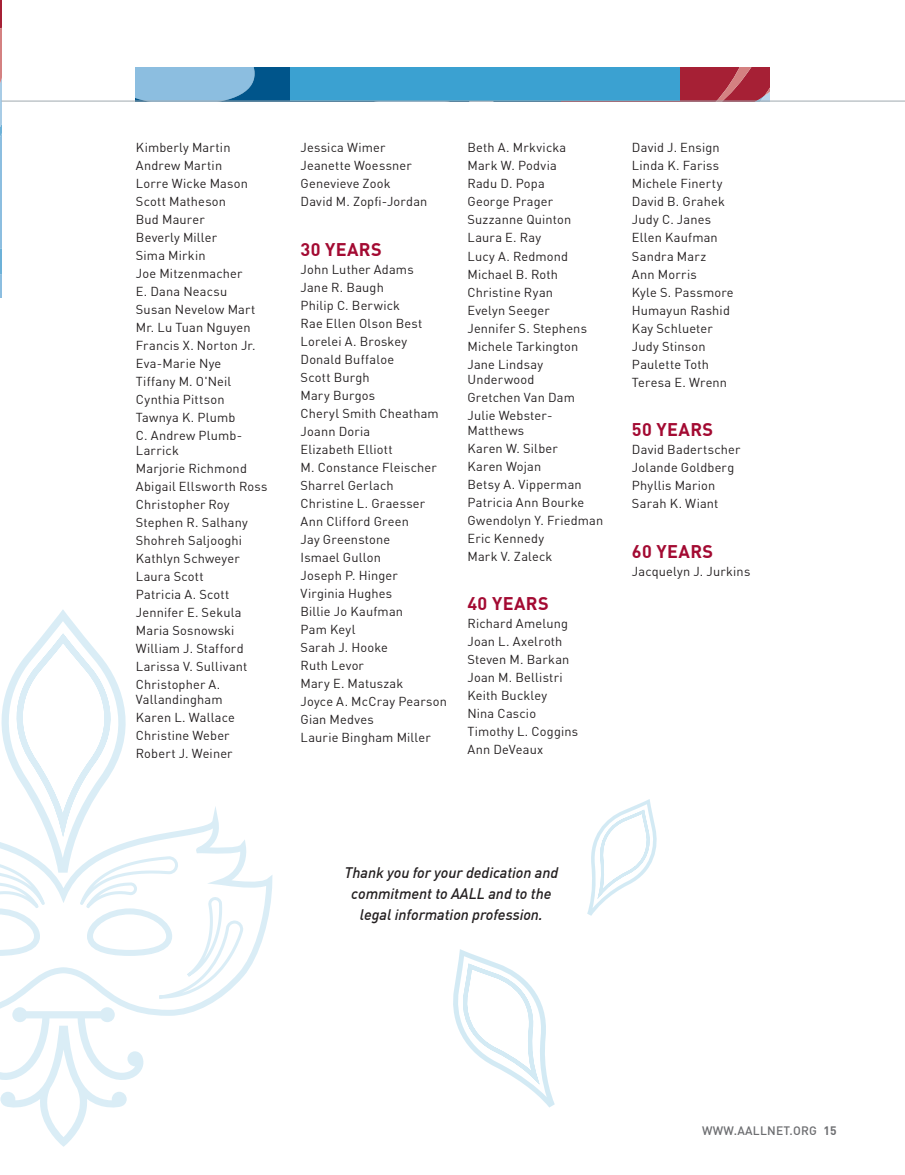
<style>
.page{position:relative;width:905px;height:1175px;background:#fff}
.page>*{position:absolute;margin:0;border:0;box-sizing:border-box;transform-origin:0 0}
.Heading_2_wrd_1{font:700 18px "DIN Offc";letter-spacing:.02em;color:#a30a32}
.Award_Publication_Ti{font:italic 500 15px/21px "DIN Offc";letter-spacing:-.005em;color:#231f20;text-align:center}
.Name_List_wrd_1{font:12.75px/15px "DIN Offc";letter-spacing:.015em;color:#231f20}
.t1{font:500 12px "DIN Offc";letter-spacing:.02em;color:#6c6d70}
.s1{font-weight:700}
</style>
<div class="page">
<svg style="left:0;top:0;width:2px;height:297px"></svg>
<svg style="left:135px;top:68px;width:635px;height:33px;background:#7f7797"></svg>
<div style="left:290px;top:68px;width:389px;height:33px;background:#3ba1d1"></div>
<hr style="left:2px;top:101px;width:902px;height:1px;background:#a0a9af">
<svg style="left:140px;top:806px;width:132px;height:169px"></svg>
<svg style="left:40px;top:1108px;width:47px;height:38px"></svg>
<svg style="left:0;top:854px;width:244px;height:254px"></svg>
<svg style="left:0;top:610px;width:140px;height:262px"></svg>
<svg style="left:587px;top:799px;width:70px;height:116px"></svg>
<svg style="left:453px;top:949px;width:102px;height:158px"></svg>
<p class="Name_List_wrd_1" style="left:136px;top:140px;width:96px">Kimberly Martin</p>
<p class="Name_List_wrd_1" style="left:136px;top:158px;width:88px">Andrew Martin</p>
<p class="Name_List_wrd_1" style="left:136px;top:176px;width:113px">Lorre Wicke Mason</p>
<p class="Name_List_wrd_1" style="left:136px;top:194px;width:92px">Scott Matheson</p>
<p class="Name_List_wrd_1" style="left:136px;top:212px;width:70px">Bud Maurer</p>
<p class="Name_List_wrd_1" style="left:136px;top:230px;width:83px">Beverly Miller</p>
<p class="Name_List_wrd_1" style="left:136px;top:248px;width:71px">Sima Mirkin</p>
<p class="Name_List_wrd_1" style="left:136px;top:266px;width:108px">Joe Mitzenmacher</p>
<p class="Name_List_wrd_1" style="left:136px;top:284px;width:93px">E. Dana Neacsu</p>
<p class="Name_List_wrd_1" style="left:136px;top:302px;width:121px">Susan Nevelow Mart</p>
<p class="Name_List_wrd_1" style="left:136px;top:320px;width:116px">Mr. Lu Tuan Nguyen</p>
<p class="Name_List_wrd_1" style="left:136px;top:338px;width:121px">Francis X. Norton Jr.</p>
<p class="Name_List_wrd_1" style="left:136px;top:356px;width:87px">Eva-Marie Nye</p>
<p class="Name_List_wrd_1" style="left:136px;top:374px;width:97px">Tiffany M. O'Neil</p>
<p class="Name_List_wrd_1" style="left:136px;top:392px;width:90px">Cynthia Pittson</p>
<p class="Name_List_wrd_1" style="left:136px;top:410px;width:101px">Tawnya K. Plumb</p>
<p class="Name_List_wrd_1" style="left:136px;top:428px;width:108px">C. Andrew Plumb-<br>Larrick</p>
<p class="Name_List_wrd_1" style="left:136px;top:461px;width:112px">Marjorie Richmond</p>
<p class="Name_List_wrd_1" style="left:136px;top:479px;width:133px">Abigail Ellsworth Ross</p>
<p class="Name_List_wrd_1" style="left:136px;top:497px;width:95px">Christopher Roy</p>
<p class="Name_List_wrd_1" style="left:136px;top:515px;width:113px">Stephen R. Salhany</p>
<p class="Name_List_wrd_1" style="left:136px;top:533px;width:107px">Shohreh Saljooghi</p>
<p class="Name_List_wrd_1" style="left:136px;top:551px;width:105px">Kathlyn Schweyer</p>
<p class="Name_List_wrd_1" style="left:136px;top:569px;width:69px">Laura Scott</p>
<p class="Name_List_wrd_1" style="left:136px;top:587px;width:95px">Patricia A. Scott</p>
<p class="Name_List_wrd_1" style="left:136px;top:605px;width:107px">Jennifer E. Sekula</p>
<p class="Name_List_wrd_1" style="left:136px;top:623px;width:100px">Maria Sosnowski</p>
<p class="Name_List_wrd_1" style="left:136px;top:641px;width:109px">William J. Stafford</p>
<p class="Name_List_wrd_1" style="left:136px;top:659px;width:113px">Larissa V. Sullivant</p>
<p class="Name_List_wrd_1" style="left:136px;top:677px;width:88px">Christopher A.<br>Vallandingham</p>
<p class="Name_List_wrd_1" style="left:136px;top:710px;width:100px">Karen L. Wallace</p>
<p class="Name_List_wrd_1" style="left:136px;top:728px;width:95px">Christine Weber</p>
<p class="Name_List_wrd_1" style="left:136px;top:746px;width:98px">Robert J. Weiner</p>
<p class="Name_List_wrd_1" style="left:300px;top:140px;width:86px">Jessica Wimer</p>
<p class="Name_List_wrd_1" style="left:300px;top:158px;width:113px">Jeanette Woessner</p>
<p class="Name_List_wrd_1" style="left:300px;top:176px;width:92px">Genevieve Zook</p>
<p class="Name_List_wrd_1" style="left:300px;top:194px;width:128px">David M. Zopfi-Jordan</p>
<p class="Heading_2_wrd_1" style="left:300px;top:238px;width:83px">30 YEARS</p>
<p class="Name_List_wrd_1" style="left:300px;top:262px;width:115px">John Luther Adams</p>
<p class="Name_List_wrd_1" style="left:300px;top:280px;width:85px">Jane R. Baugh</p>
<p class="Name_List_wrd_1" style="left:300px;top:298px;width:101px">Philip C. Berwick</p>
<p class="Name_List_wrd_1" style="left:300px;top:316px;width:123px">Rae Ellen Olson Best</p>
<p class="Name_List_wrd_1" style="left:300px;top:334px;width:108px">Lorelei A. Broskey</p>
<p class="Name_List_wrd_1" style="left:300px;top:352px;width:95px">Donald Buffaloe</p>
<p class="Name_List_wrd_1" style="left:300px;top:370px;width:71px">Scott Burgh</p>
<p class="Name_List_wrd_1" style="left:300px;top:388px;width:76px">Mary Burgos</p>
<p class="Name_List_wrd_1" style="left:300px;top:406px;width:140px">Cheryl Smith Cheatham</p>
<p class="Name_List_wrd_1" style="left:300px;top:424px;width:71px">Joann Doria</p>
<p class="Name_List_wrd_1" style="left:300px;top:442px;width:94px">Elizabeth Elliott</p>
<p class="Name_List_wrd_1" style="left:300px;top:460px;width:138px">M. Constance Fleischer</p>
<p class="Name_List_wrd_1" style="left:300px;top:478px;width:95px">Sharrel Gerlach</p>
<p class="Name_List_wrd_1" style="left:300px;top:496px;width:126px">Christine L. Graesser</p>
<p class="Name_List_wrd_1" style="left:300px;top:514px;width:110px">Ann Clifford Green</p>
<p class="Name_List_wrd_1" style="left:300px;top:532px;width:91px">Jay Greenstone</p>
<p class="Name_List_wrd_1" style="left:300px;top:550px;width:82px">Ismael Gullon</p>
<p class="Name_List_wrd_1" style="left:300px;top:568px;width:99px">Joseph P. Hinger</p>
<p class="Name_List_wrd_1" style="left:300px;top:586px;width:93px">Virginia Hughes</p>
<p class="Name_List_wrd_1" style="left:300px;top:604px;width:104px">Billie Jo Kaufman</p>
<p class="Name_List_wrd_1" style="left:300px;top:622px;width:56px">Pam Keyl</p>
<p class="Name_List_wrd_1" style="left:300px;top:640px;width:89px">Sarah J. Hooke</p>
<p class="Name_List_wrd_1" style="left:300px;top:658px;width:65px">Ruth Levor</p>
<p class="Name_List_wrd_1" style="left:300px;top:676px;width:104px">Mary E. Matuszak</p>
<p class="Name_List_wrd_1" style="left:300px;top:694px;width:148px">Joyce A. McCray Pearson</p>
<p class="Name_List_wrd_1" style="left:300px;top:712px;width:75px">Gian Medves</p>
<p class="Name_List_wrd_1" style="left:300px;top:730px;width:132px">Laurie Bingham Miller</p>
<p class="Name_List_wrd_1" style="left:467px;top:140px;width:100px">Beth A. Mrkvicka</p>
<p class="Name_List_wrd_1" style="left:467px;top:158px;width:91px">Mark W. Podvia</p>
<p class="Name_List_wrd_1" style="left:467px;top:176px;width:79px">Radu D. Popa</p>
<p class="Name_List_wrd_1" style="left:467px;top:194px;width:87px">George Prager</p>
<p class="Name_List_wrd_1" style="left:467px;top:212px;width:105px">Suzzanne Quinton</p>
<p class="Name_List_wrd_1" style="left:467px;top:230px;width:75px">Laura E. Ray</p>
<p class="Name_List_wrd_1" style="left:467px;top:248px;width:102px">Lucy A. Redmond</p>
<p class="Name_List_wrd_1" style="left:467px;top:266px;width:92px">Michael B. Roth</p>
<p class="Name_List_wrd_1" style="left:467px;top:284px;width:87px">Christine Ryan</p>
<p class="Name_List_wrd_1" style="left:467px;top:302px;width:84px">Evelyn Seeger</p>
<p class="Name_List_wrd_1" style="left:467px;top:320px;width:121px">Jennifer S. Stephens</p>
<p class="Name_List_wrd_1" style="left:467px;top:338px;width:112px">Michele Tarkington</p>
<p class="Name_List_wrd_1" style="left:467px;top:356px;width:77px">Jane Lindsay<br>Underwood</p>
<p class="Name_List_wrd_1" style="left:467px;top:389px;width:109px">Gretchen Van Dam</p>
<p class="Name_List_wrd_1" style="left:467px;top:407px;width:87px">Julie Webster-<br>Matthews</p>
<p class="Name_List_wrd_1" style="left:467px;top:440px;width:92px">Karen W. Silber</p>
<p class="Name_List_wrd_1" style="left:467px;top:458px;width:75px">Karen Wojan</p>
<p class="Name_List_wrd_1" style="left:467px;top:476px;width:116px">Betsy A. Vipperman</p>
<p class="Name_List_wrd_1" style="left:467px;top:494px;width:118px">Patricia Ann Bourke</p>
<p class="Name_List_wrd_1" style="left:467px;top:512px;width:137px">Gwendolyn Y. Friedman</p>
<p class="Name_List_wrd_1" style="left:467px;top:530px;width:78px">Eric Kennedy</p>
<p class="Name_List_wrd_1" style="left:467px;top:548px;width:86px">Mark V. Zaleck</p>
<p class="Heading_2_wrd_1" style="left:467px;top:592px;width:83px">40 YEARS</p>
<p class="Name_List_wrd_1" style="left:467px;top:616px;width:102px">Richard Amelung</p>
<p class="Name_List_wrd_1" style="left:467px;top:634px;width:96px">Joan L. Axelroth</p>
<p class="Name_List_wrd_1" style="left:467px;top:652px;width:103px">Steven M. Barkan</p>
<p class="Name_List_wrd_1" style="left:467px;top:670px;width:97px">Joan M. Bellistri</p>
<p class="Name_List_wrd_1" style="left:467px;top:688px;width:81px">Keith Buckley</p>
<p class="Name_List_wrd_1" style="left:467px;top:706px;width:70px">Nina Cascio</p>
<p class="Name_List_wrd_1" style="left:467px;top:724px;width:112px">Timothy L. Coggins</p>
<p class="Name_List_wrd_1" style="left:467px;top:742px;width:77px">Ann DeVeaux</p>
<p class="Name_List_wrd_1" style="left:632px;top:140px;width:89px">David J. Ensign</p>
<p class="Name_List_wrd_1" style="left:632px;top:158px;width:89px">Linda K. Fariss</p>
<p class="Name_List_wrd_1" style="left:632px;top:176px;width:92px">Michele Finerty</p>
<p class="Name_List_wrd_1" style="left:632px;top:194px;width:94px">David B. Grahek</p>
<p class="Name_List_wrd_1" style="left:632px;top:212px;width:81px">Judy C. Janes</p>
<p class="Name_List_wrd_1" style="left:632px;top:230px;width:87px">Ellen Kaufman</p>
<p class="Name_List_wrd_1" style="left:632px;top:248px;width:76px">Sandra Marz</p>
<p class="Name_List_wrd_1" style="left:632px;top:266px;width:66px">Ann Morris</p>
<p class="Name_List_wrd_1" style="left:632px;top:284px;width:103px">Kyle S. Passmore</p>
<p class="Name_List_wrd_1" style="left:632px;top:302px;width:99px">Humayun Rashid</p>
<p class="Name_List_wrd_1" style="left:632px;top:320px;width:82px">Kay Schlueter</p>
<p class="Name_List_wrd_1" style="left:632px;top:338px;width:75px">Judy Stinson</p>
<p class="Name_List_wrd_1" style="left:632px;top:356px;width:79px">Paulette Toth</p>
<p class="Name_List_wrd_1" style="left:632px;top:374px;width:97px">Teresa E. Wrenn</p>
<p class="Heading_2_wrd_1" style="left:632px;top:418px;width:83px">50 YEARS</p>
<p class="Name_List_wrd_1" style="left:632px;top:442px;width:110px">David Badertscher</p>
<p class="Name_List_wrd_1" style="left:632px;top:460px;width:104px">Jolande Goldberg</p>
<p class="Name_List_wrd_1" style="left:632px;top:478px;width:85px">Phyllis Marion</p>
<p class="Name_List_wrd_1" style="left:632px;top:496px;width:88px">Sarah K. Wiant</p>
<p class="Heading_2_wrd_1" style="left:632px;top:539px;width:83px">60 YEARS</p>
<p class="Name_List_wrd_1" style="left:632px;top:563px;width:120px">Jacquelyn J. Jurkins</p>
<p class="Award_Publication_Ti" style="left:344px;top:862px;width:215px">Thank you for your dedication and commitment to AALL and to the legal information profession.</p>
<p class="t1" style="left:702px;top:1122px;width:136px">WWW.AALLNET.ORG <span class="s1">15</span></p>
</div>
